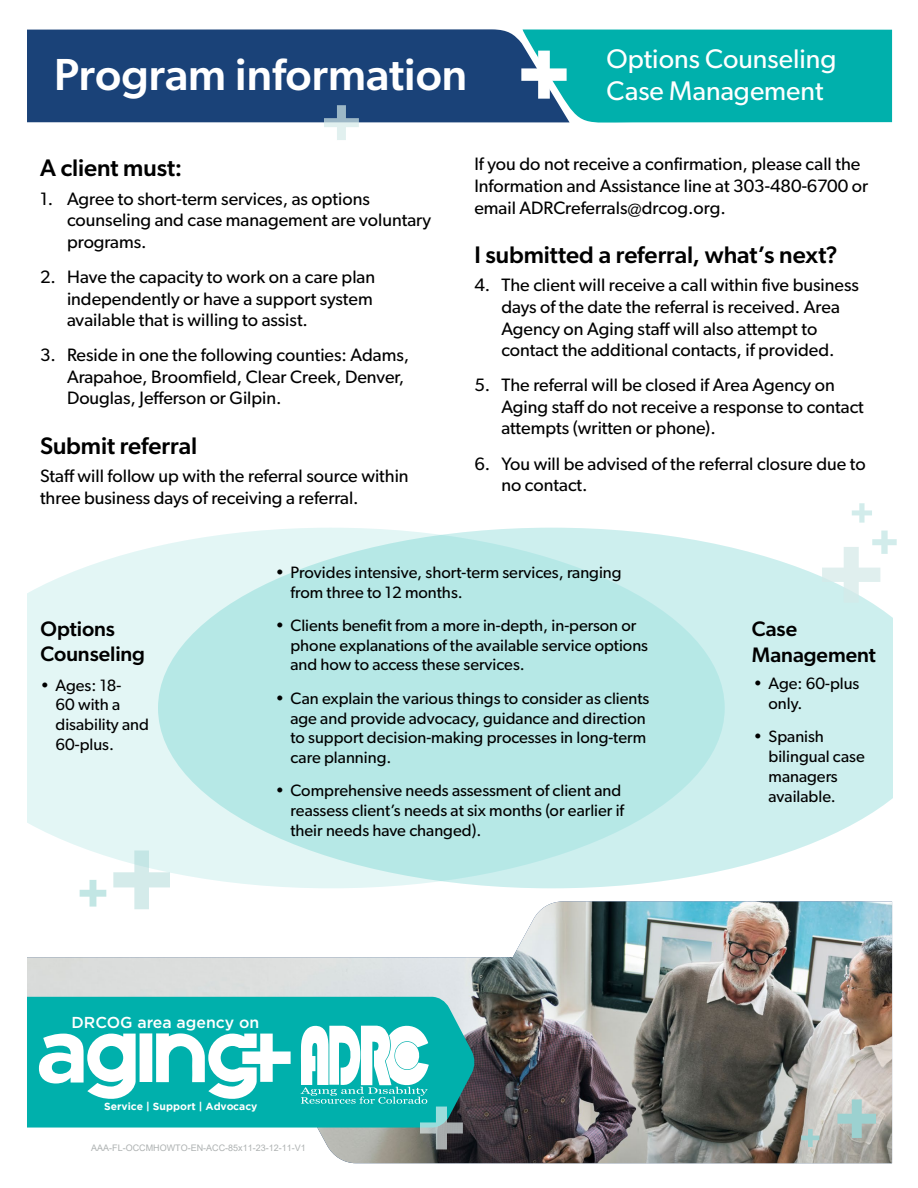
<style>
.page{position:relative;width:918px;height:1188px;background:#fff}
.page>*{position:absolute;margin:0;border:0;box-sizing:border-box;transform-origin:0 0}
.H1-1{font:500 45px "Gibson";color:#fff}
.t1{font:27px "Gibson";color:#fff}
.H3b{font:500 24px "Gibson";letter-spacing:-.005em;color:#000}
.H3c{font:500 21px "Gibson";color:#000}
.Body{font:18px/21.6px "Gibson";color:#000}
.t2{font:16.5px/19.8px "Gibson";color:#000}
.t3{font:500 15.9px "Gotham";color:#fff}
.t4{font:700 10.35px "Gotham";color:#fff}
.t5{font:9px "Arial";color:#aeb2b2}
</style>
<div class="page">
<svg style="left:27px;top:546px;width:131px;height:312px;background:#e5f6f5"></svg>
<svg style="left:158px;top:528px;width:734px;height:360px;background:#c5eceb"></svg>
<div style="left:27px;top:29px;width:543px;height:93px;background:#1a4278"></div>
<svg style="left:521px;top:30px;width:371px;height:93px;background:#0eafae"></svg>
<img style="left:27px;top:902px;width:865px;height:261px">
<svg style="left:27px;top:997px;width:448px;height:131px;background:#0aaeab"></svg>
<svg style="left:324px;top:105px;width:35px;height:35px"></svg>
<svg style="left:822px;top:531px;width:75px;height:72px"></svg>
<svg style="left:852px;top:503px;width:20px;height:20px"></svg>
<svg style="left:837px;top:1099px;width:39px;height:39px;background:#b2c8c4"></svg>
<svg style="left:801px;top:1129px;width:18px;height:18px"></svg>
<svg style="left:113px;top:850px;width:57px;height:59px"></svg>
<svg style="left:80px;top:880px;width:26px;height:27px"></svg>
<svg style="left:39px;top:1033px;width:252px;height:66px"></svg>
<svg style="left:301px;top:1024px;width:162px;height:125px"></svg>
<p class="H1-1" style="left:54px;top:47px;width:415px">Program information</p>
<h2 class="t1" style="left:606px;top:43px;width:231px">Options Counseling</h2>
<h2 class="t1" style="left:606px;top:75px;width:219px">Case Management</h2>
<h3 class="H3b" style="left:40px;top:154px;width:144px">A client must:</h3>
<p class="Body" style="left:67px;top:187px;width:365px;text-indent:-27px">1. Agree to short-term services, as options counseling and case management are voluntary programs.</p>
<p class="Body" style="left:67px;top:266px;width:310px;text-indent:-27px">2. Have the capacity to work on a care plan independently or have a support system available that is willing to assist.</p>
<p class="Body" style="left:67px;top:344px;width:344px;text-indent:-27px">3. Reside in one the following counties: Adams,<br>Arapahoe, Broomfield, Clear Creek, Denver,<br>Douglas, Jefferson or Gilpin.</p>
<h3 class="H3b" style="left:40px;top:431px;width:159px">Submit referral</h3>
<p class="Body" style="left:40px;top:465px;width:370px">Staff will follow up with the referral source within three business days of receiving a referral.</p>
<p class="Body" style="left:474px;top:153px;width:395px">If you do not receive a confirmation, please call the<br>Information and Assistance line at 303-480-6700 or email ADRCreferrals@drcog.org.</p>
<h3 class="H3b" style="left:474px;top:240px;width:365px">I submitted a referral, what’s next?</h3>
<p class="Body" style="left:501px;top:274px;width:359px;text-indent:-27px">4. The client will receive a call within five business days of the date the referral is received. Area Agency on Aging staff will also attempt to contact the additional contacts, if provided.</p>
<p class="Body" style="left:501px;top:374px;width:364px;text-indent:-27px">5. The referral will be closed if Area Agency on<br>Aging staff do not receive a response to contact attempts (written or phone).</p>
<p class="Body" style="left:501px;top:452px;width:366px;text-indent:-27px">6. You will be advised of the referral closure due to no contact.</p>
<h3 class="H3c" style="left:41px;top:616px;width:76px">Options</h3>
<h3 class="H3c" style="left:41px;top:641px;width:106px">Counseling</h3>
<p class="t2" style="left:56px;top:675px;width:95px;text-indent:-15px">• Ages: 18-<br>60 with a disability and<br>60-plus.</p>
<p class="t2" style="left:290px;top:562px;width:333px;text-indent:-15px">• Provides intensive, short-term services, ranging from three to 12 months.</p>
<p class="t2" style="left:290px;top:615px;width:359px;text-indent:-15px">• Clients benefit from a more in-depth, in-person or phone explanations of the available service options and how to access these services.</p>
<p class="t2" style="left:290px;top:688px;width:361px;text-indent:-15px">• Can explain the various things to consider as clients age and provide advocacy, guidance and direction to support decision-making processes in long-term care planning.</p>
<p class="t2" style="left:290px;top:781px;width:335px;text-indent:-15px">• Comprehensive needs assessment of client and reassess client’s needs at six months (or earlier if their needs have changed).</p>
<p class="t3" style="left:72px;top:1012px;width:189px">DRCOG area agency on</p>
<p class="t4" style="left:104px;top:1101px;width:155px">Service | Support | Advocacy</p>
<p class="t5" style="left:91px;top:1142px;width:216px">AAA-FL-OCCMHOWTO-EN-ACC-85x11-23-12-11-V1</p>
<h3 class="H3c" style="left:752px;top:617px;width:47px">Case</h3>
<h3 class="H3c" style="left:752px;top:642px;width:125px">Management</h3>
<p class="t2" style="left:769px;top:673px;width:92px;text-indent:-15px">• Age: 60-plus only.</p>
<p class="t2" style="left:769px;top:726px;width:98px;text-indent:-15px">• Spanish bilingual case managers available.</p>
</div>
